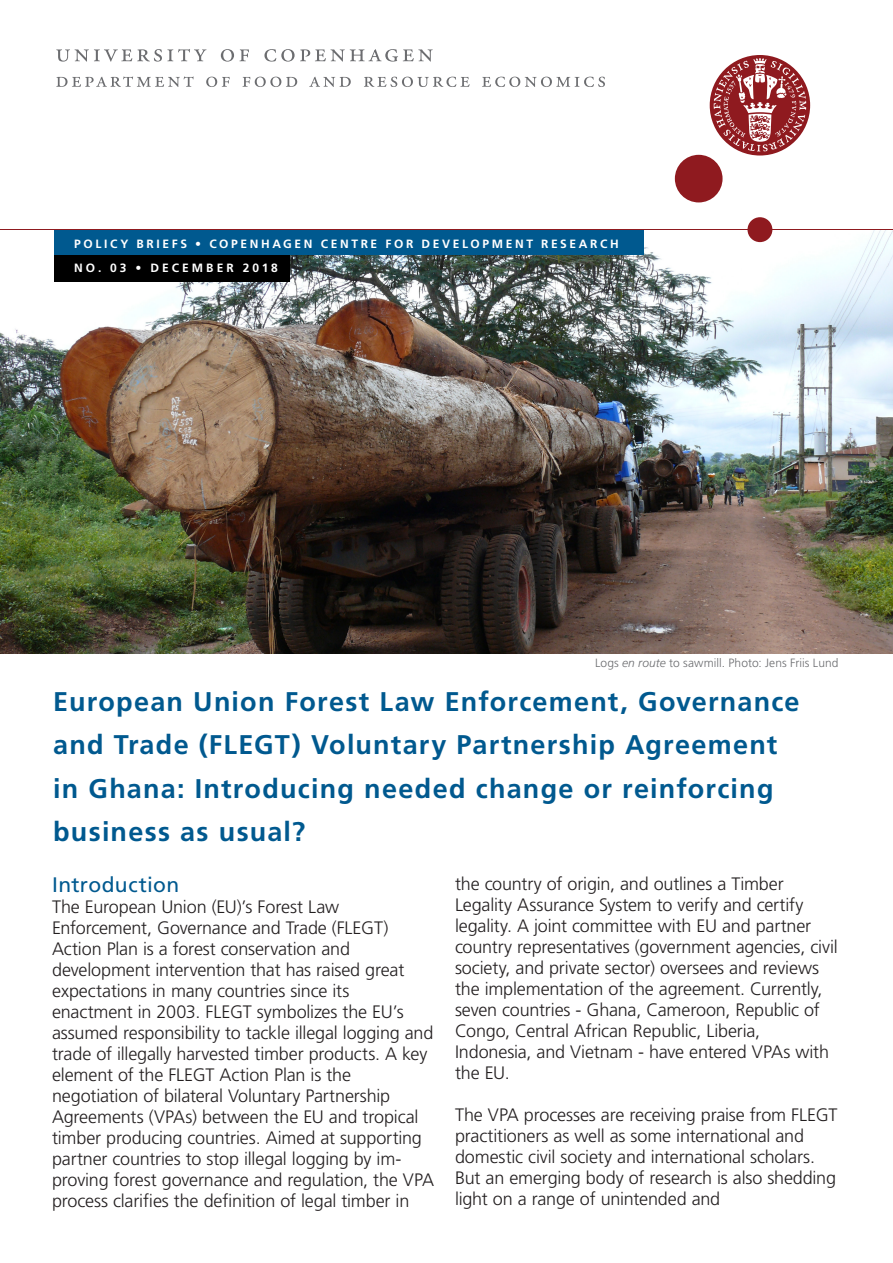
<style>
.page{position:relative;width:893px;height:1263px;background:#fff}
.page>*{position:absolute;margin:0;border:0;box-sizing:border-box;transform-origin:0 0}
.t1{font:700 27px/43.5px "Frutiger LT Std";letter-spacing:.045em;color:#00598f}
.Afsnitsoverskrift{font:21px "Frutiger LT Std";letter-spacing:.015em;color:#00598f}
.Briefs_brødtxt{font:300 18px/21px "Frutiger LT Std";letter-spacing:-.01em;color:#231f20}
.t2{font:700 12px "Frutiger LT Std";letter-spacing:.22em;color:#fff}
.Billed_txt{font:300 12px "Frutiger LT Std";letter-spacing:.005em;color:#6c6d70}
.t3{font:700 12px "Frutiger LT Std";letter-spacing:.25em;color:#fff}
.s1{font-style:italic}
</style>
<div class="page">
<img style="left:0;top:230px;width:893px;height:423px">
<div style="left:54px;top:255px;width:235px;height:26px;background:#000"></div>
<div style="left:54px;top:229px;width:590px;height:26px;background:#00598f"></div>
<hr style="left:0;top:229px;width:893px;height:1px;background:#8f1a1f">
<svg style="left:710px;top:55px;width:100px;height:101px"></svg>
<div style="left:675px;top:155px;width:47px;height:47px;background:#8f1a1f;border-radius:50%"></div>
<div style="left:747px;top:217px;width:25px;height:25px;background:#8f1a1f;border-radius:50%"></div>
<svg style="left:714px;top:58px;width:92px;height:93px"></svg>
<svg style="left:56px;top:49px;width:151px;height:13px"></svg>
<svg style="left:221px;top:49px;width:28px;height:13px"></svg>
<svg style="left:264px;top:49px;width:169px;height:13px"></svg>
<svg style="left:56px;top:76px;width:138px;height:11px"></svg>
<svg style="left:206px;top:77px;width:24px;height:10px"></svg>
<svg style="left:242px;top:77px;width:55px;height:10px"></svg>
<svg style="left:309px;top:77px;width:42px;height:10px"></svg>
<svg style="left:364px;top:77px;width:106px;height:10px"></svg>
<svg style="left:482px;top:77px;width:123px;height:10px"></svg>
<p class="t2" style="left:74px;top:236px;width:546px">POLICY BRIEFS • COPENHAGEN CENTRE FOR DEVELOPMENT RESEARCH</p>
<p class="t3" style="left:74px;top:261px;width:205px">NO. 03 • DECEMBER 2018</p>
<p class="Billed_txt" style="left:595px;top:656px;width:245px">Logs <span class="s1">en route</span> to sawmill. Photo: Jens Friis Lund</p>
<h1 class="t1" style="left:53px;top:679px;width:748px">European Union Forest Law Enforcement, Governance and Trade (FLEGT) Voluntary Partnership Agreement in Ghana: Introducing needed change or reinforcing business as usual?</h1>
<p class="Afsnitsoverskrift" style="left:52px;top:872px;width:129px">Introduction</p>
<p class="Briefs_brødtxt" style="left:52px;top:896px;width:383px">The European Union (EU)’s Forest Law Enforcement, Governance and Trade (FLEGT)<br>Action Plan is a forest conservation and development intervention that has raised great expectations in many countries since its enactment in 2003. FLEGT symbolizes the EU’s assumed responsibility to tackle illegal logging and trade of illegally harvested timber products. A key element of the FLEGT Action Plan is the negotiation of bilateral Voluntary Partnership Agreements (VPAs) between the EU and tropical timber producing countries. Aimed at supporting partner countries to stop illegal logging by im&shy;proving forest governance and regulation, the VPA process clarifies the definition of legal timber in</p>
<p class="Briefs_brødtxt" style="left:455px;top:873px;width:384px">the country of origin, and outlines a Timber Legality Assurance System to verify and certify legality. A joint committee with EU and partner country representatives (government agencies, civil society, and private sector) oversees and reviews the implementation of the agreement. Currently, seven countries - Ghana, Cameroon, Republic of Congo, Central African Republic, Liberia, Indonesia, and Vietnam - have entered VPAs with the EU.</p>
<p class="Briefs_brødtxt" style="left:455px;top:1104px;width:384px">The VPA processes are receiving praise from FLEGT practitioners as well as some international and domestic civil society and international scholars.<br>But an emerging body of research is also shedding light on a range of unintended and</p>
</div>
